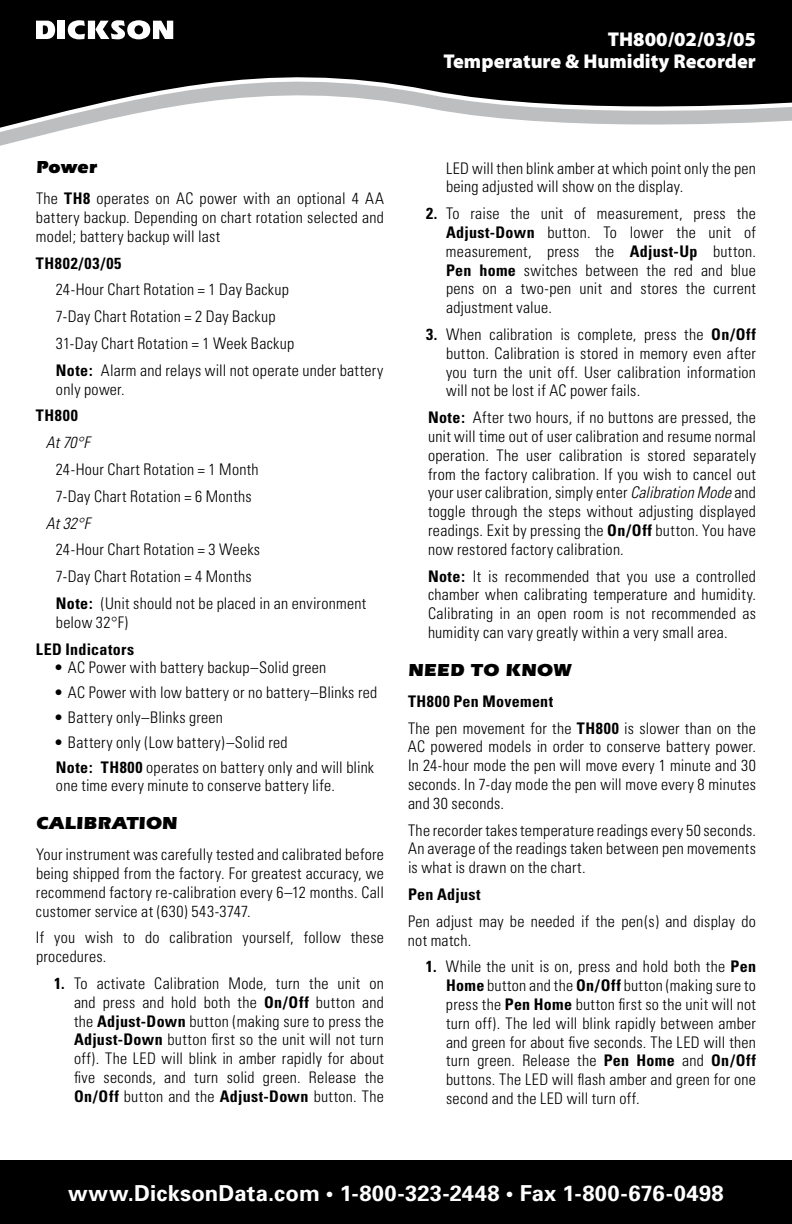
<style>
.page{position:relative;width:792px;height:1224px;background:#fff}
.page>*{position:absolute;margin:0;border:0;box-sizing:border-box;transform-origin:0 0}
.t1{font:700 22px "Univers";letter-spacing:.01em;color:#fff}
.t2{font:900 20px/22px "Myriad Pro";color:#fff;text-align:right}
.t3{font:900 18px "ITC Eras Std";letter-spacing:.01em;color:#000}
.t4{font:300 condensed 16px/18.8px "Univers";letter-spacing:.015em;color:#000;text-align:justify}
.t5{font:700 condensed 16px "Univers";letter-spacing:.025em;color:#000}
.t6{font:italic 300 condensed 16px "Univers";letter-spacing:-.005em;color:#000}
.t7{font:700 condensed 16px "Univers";letter-spacing:.05em;color:#000}
.s1{font-weight:700}
.s2{font-style:italic}
</style>
<div class="page">
<svg style="left:0;top:0;width:792px;height:132px;fill:#000"></svg>
<svg style="left:36px;top:21px;width:19px;height:18px"></svg>
<div style="left:58px;top:21px;width:7px;height:18px;background:#fff"></div>
<svg style="left:68px;top:20px;width:105px;height:19px"></svg>
<div style="left:0;top:1160px;width:792px;height:64px;background:#000"></div>
<p class="t2" style="left:444px;top:28px;width:314px">TH800/02/03/05<br>Temperature &amp; Humidity Recorder</p>
<p class="t3" style="left:36px;top:157px;width:63px">Power</p>
<p class="t4" style="left:36px;top:189px;width:349px">The <span class="s1">TH8</span> operates on AC power with an optional 4 AA battery backup. Depending on chart rotation selected and model; battery backup will last</p>
<p class="t7" style="left:36px;top:253px;width:87px">TH802/03/05</p>
<p class="t4" style="left:56px;top:276px;width:329px;line-height:26.8px;text-align:left">24-Hour Chart Rotation = 1 Day Backup<br>7-Day Chart Rotation = 2 Day Backup<br>31-Day Chart Rotation = 1 Week Backup<br><span class="s1">Note:</span> Alarm and relays will not operate under battery</p>
<p class="t4" style="left:56px;top:380px;width:70px">only power.</p>
<p class="t5" style="left:36px;top:406px;width:43px">TH800</p>
<p class="t6" style="left:46px;top:433px;width:45px">At 70°F</p>
<p class="t4" style="left:56px;top:456px;width:204px;line-height:26.8px">24-Hour Chart Rotation = 1 Month<br>7-Day Chart Rotation = 6 Months</p>
<p class="t6" style="left:46px;top:513px;width:46px">At 32°F</p>
<p class="t4" style="left:56px;top:536px;width:312px;line-height:26.8px;text-align:left">24-Hour Chart Rotation = 3 Weeks<br>7-Day Chart Rotation = 4 Months<br><span class="s1">Note:</span> (Unit should not be placed in an environment</p>
<p class="t4" style="left:56px;top:613px;width:74px">below 32°F)</p>
<p class="t5" style="left:36px;top:639px;width:100px">LED Indicators</p>
<p class="t4" style="left:54px;top:658px;width:274px">• AC Power with battery backup–Solid green</p>
<p class="t4" style="left:54px;top:683px;width:325px">• AC Power with low battery or no battery–Blinks red</p>
<p class="t4" style="left:54px;top:708px;width:171px">• Battery only–Blinks green</p>
<p class="t4" style="left:54px;top:730px;width:322px;line-height:24.8px">• Battery only (Low battery)–Solid red<br><span class="s1">Note: TH800</span> operates on battery only and will blink</p>
<p class="t4" style="left:56px;top:776px;width:280px">one time every minute to conserve battery life.</p>
<p class="t3" style="left:36px;top:813px;width:143px">CALIBRATION</p>
<p class="t4" style="left:36px;top:845px;width:350px">Your instrument was carefully tested and calibrated before being shipped from the factory. For greatest accuracy, we recommend factory re-calibration every 6–12 months. Call customer service at (630) 543-3747.</p>
<p class="t4" style="left:36px;top:928px;width:349px">If you wish to do calibration yourself, follow these procedures.</p>
<p class="t4" style="left:74px;top:974px;width:312px;text-indent:-20px"><span class="s1">1.</span> To activate Calibration Mode, turn the unit on and press and hold both the <span class="s1">On/Off</span> button and the <span class="s1">Adjust-Down</span> button (making sure to press the <span class="s1">Adjust-Down</span> button first so the unit will not turn off). The LED will blink in amber rapidly for about five seconds, and turn solid green. Release the <span class="s1">On/Off</span> button and the <span class="s1">Adjust-Down</span> button. The</p>
<p class="t4" style="left:446px;top:158px;width:312px">LED will then blink amber at which point only the pen being adjusted will show on the display.</p>
<p class="t4" style="left:446px;top:204px;width:312px;text-indent:-20px"><span class="s1">2.</span> To raise the unit of measurement, press the <span class="s1">Adjust-Down</span> button. To lower the unit of measurement, press the <span class="s1">Adjust-Up</span> button.<br><span class="s1">Pen home</span> switches between the red and blue pens on a two-pen unit and stores the current adjustment value.</p>
<p class="t4" style="left:446px;top:325px;width:312px;text-indent:-20px"><span class="s1">3.</span> When calibration is complete, press the <span class="s1">On/Off </span>button. Calibration is stored in memory even after you turn the unit off. User calibration information will not be lost if AC power fails.</p>
<p class="t4" style="left:428px;top:408px;width:330px"><span class="s1">Note:</span> After two hours, if no buttons are pressed, the unit will time out of user calibration and resume normal operation. The user calibration is stored separately from the factory calibration. If you wish to cancel out your user calibration, simply enter <span class="s2">Calibration Mode</span> and toggle through the steps without adjusting displayed readings. Exit by pressing the <span class="s1">On/Off</span> button. You have now restored factory calibration.</p>
<p class="t4" style="left:428px;top:566px;width:330px"><span class="s1">Note:</span> It is recommended that you use a controlled chamber when calibrating temperature and humidity.<br>Calibrating in an open room is not recommended as humidity can vary greatly within a very small area.</p>
<p class="t3" style="left:408px;top:660px;width:165px">NEED TO KNOW</p>
<p class="t4" style="left:408px;top:688px;width:349px;line-height:26.8px"><span class="s1">TH800 Pen Movement<br></span>The pen movement for the <span class="s1">TH800</span> is slower than on the</p>
<p class="t4" style="left:408px;top:737px;width:350px">AC powered models in order to conserve battery power.<br>In 24-hour mode the pen will move every 1 minute and 30 seconds. In 7-day mode the pen will move every 8 minutes and 30 seconds.</p>
<p class="t4" style="left:408px;top:820px;width:349px">The recorder takestemperature readings every 50 seconds.<br>An average of the readings taken between pen movements is what is drawn on the chart.</p>
<p class="t5" style="left:408px;top:884px;width:74px">Pen Adjust</p>
<p class="t4" style="left:408px;top:912px;width:349px">Pen adjust may be needed if the pen(s) and display do not match.</p>
<p class="t4" style="left:446px;top:957px;width:312px;text-indent:-20px"><span class="s1">1.</span> While the unit is on, press and hold both the <span class="s1">Pen Home</span> button and the <span class="s1">On/Off</span> button (making sure to press the <span class="s1">Pen Home</span> button first so the unit will not turn off). The led will blink rapidly between amber and green for about five seconds. The LED will then turn green. Release the <span class="s1">Pen Home</span> and <span class="s1">On/Off </span>buttons. The LED will flash amber and green for one second and the LED will turn off.</p>
<h1 class="t1" style="left:68px;top:1180px;width:657px">www.DicksonData.com • 1-800-323-2448 • Fax 1-800-676-0498</h1>
</div>
